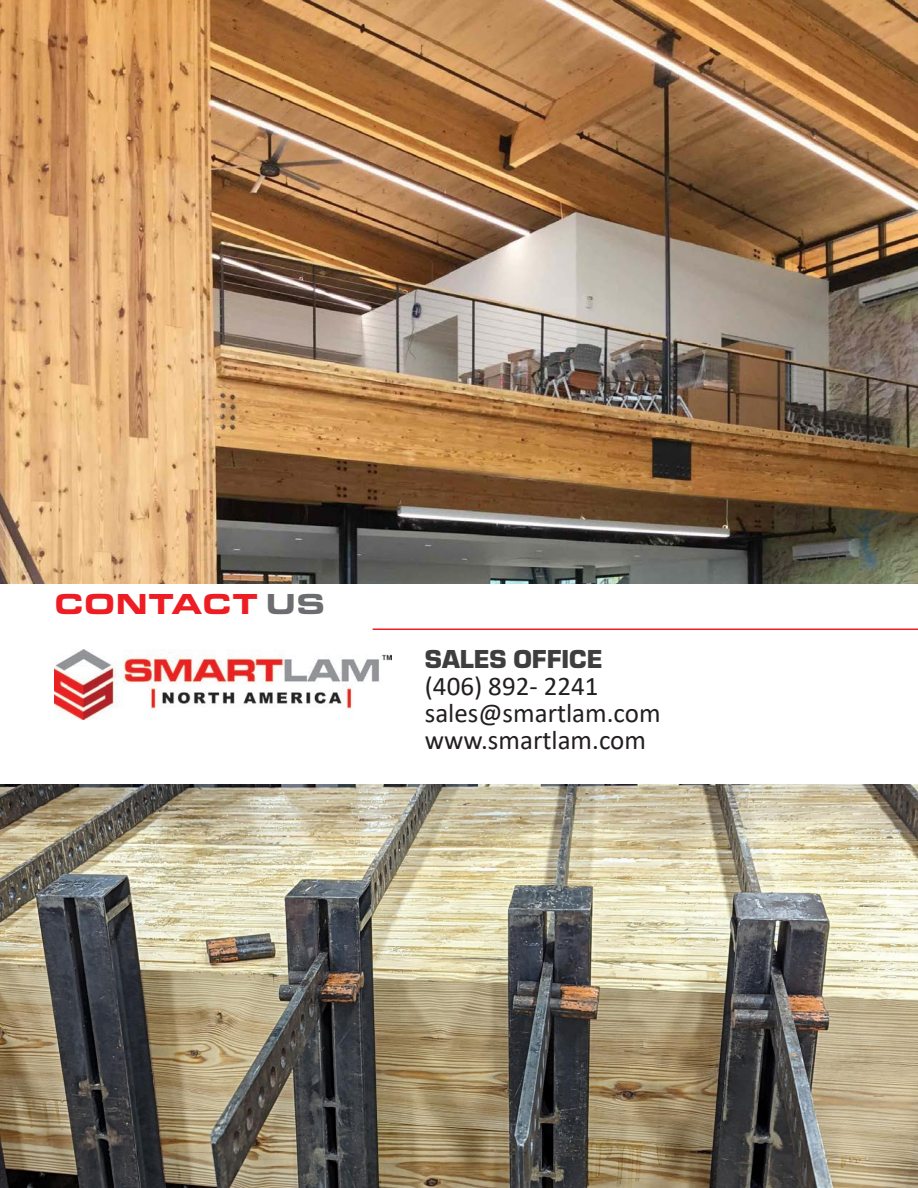
<style>
.page{position:relative;width:918px;height:1188px;background:#fff}
.page>*{position:absolute;margin:0;border:0;box-sizing:border-box;transform-origin:0 0}
.t1{font:900 30px "Eurostile Ext";color:#ee1d23}
.t2{font:27px "Calibri";color:#231f20}
.t3{font:900 27px "Eurostile";color:#3e3e3f}
.s1{color:#6c6d70}
</style>
<div class="page">
<img style="left:0;top:0;width:918px;height:583px">
<hr style="left:373px;top:629px;width:545px;height:1px;background:#ee1d23">
<img style="left:54px;top:650px;width:337px;height:69px">
<img style="left:0;top:785px;width:918px;height:403px">
<p class="t1" style="left:54px;top:582px;width:273px">CONTACT <span class="s1">US</span></p>
<p class="t3" style="left:425px;top:639px;width:179px">SALES OFFICE</p>
<p class="t2" style="left:425px;top:667px;width:175px">(406) 892- 2241</p>
<p class="t2" style="left:425px;top:694px;width:237px">sales@smartlam.com</p>
<p class="t2" style="left:425px;top:721px;width:223px">www.smartlam.com</p>
</div>
